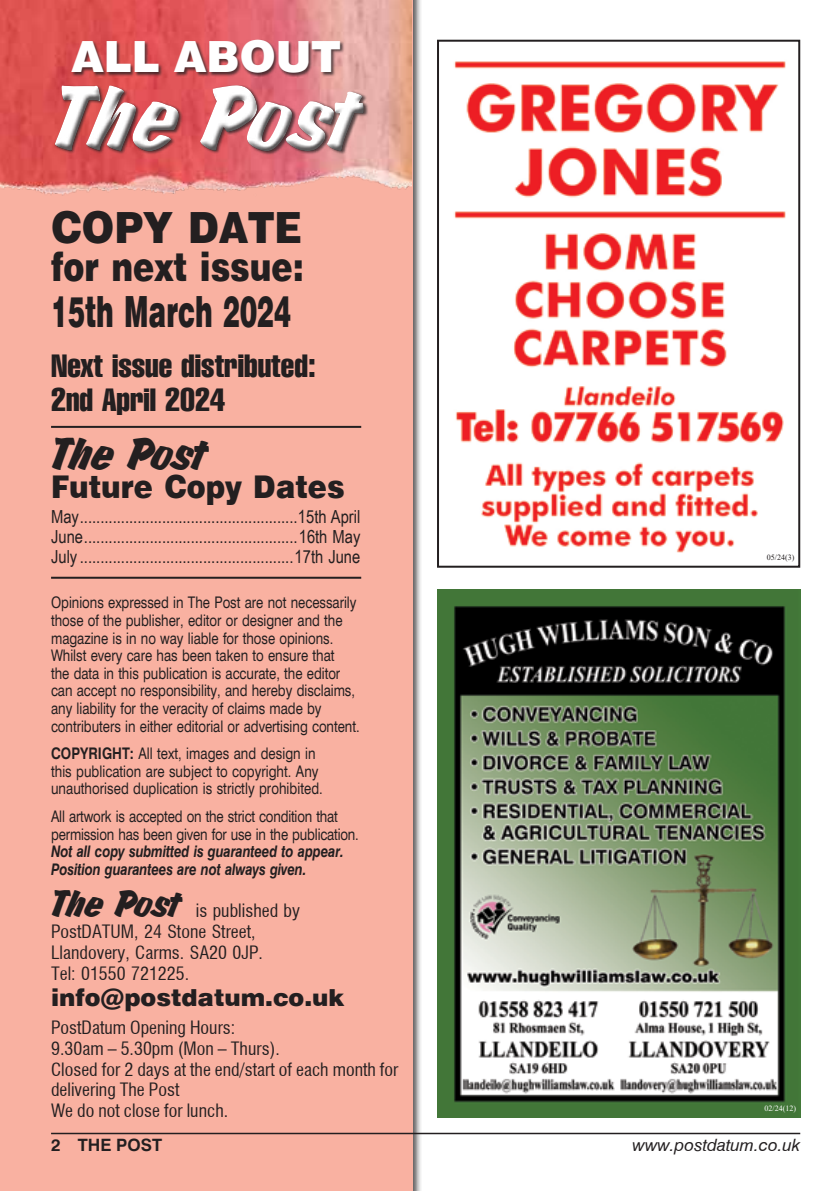
<style>
.page{position:relative;width:840px;height:1191px;background:#fff}
.page>*{position:absolute;margin:0;border:0;box-sizing:border-box;transform-origin:0 0}
.t1{font:italic 96px "Brushwood";color:#fff}
.t2{font:italic 48px "Brushwood";color:#231f20}
.t3{font:900 44px "Vetica";color:#231f20;scale:.59 1}
.t4{font:900 44px "Vetica";color:#231f20;scale:.9 1}
.t5{font:900 44px "Vetica";color:#fff}
.t6{font:900 40px "Vetica";color:#231f20;scale:.8 1}
.t7{font:italic 40px "Brushwood";color:#231f20}
.t8{font:32px/34px "Vetica Cndn";color:#231f20}
.t9{font:900 32px "Vetica";color:#231f20;scale:.9 1}
.t10{font:900 24px "Vetica";color:#231f20}
.t11{font:18px/20.8px "Vetica Narrow";color:#231f20}
.t12{font:18px/20px "Arial Narrow";color:#231f20;text-align:justify}
.t13{font:italic 17px "Vetica";color:#231f20}
.t14{font:700 17px "Vetica";color:#231f20}
.t15{font:16px/17.6px "Vetica";letter-spacing:-.005em;color:#231f20;scale:.83 1}
.t16{font:italic 700 16px/17.6px "Vetica";letter-spacing:-.015em;color:#231f20;scale:.83 1}
.t17{font:8px "Times New Roman";color:#fff}
.t18{font:8px "Times New Roman";color:#231f20}
.s1{font-weight:700}
</style>
<div class="page">
<div style="left:0;top:0;width:422px;height:1191px;background:#231f20;opacity:.75"></div>
<div style="left:0;top:0;width:412px;height:1191px;background:#f9b1a1"></div>
<img style="left:0;top:0;width:411px;height:196px">
<hr style="left:51px;top:577px;width:310px;height:2px;background:#231f20">
<hr style="left:51px;top:426px;width:310px;height:2px;background:#231f20">
<div style="left:71px;top:40px;width:273px;height:37px;background:#231f20;opacity:.75"></div>
<div style="left:49px;top:79px;width:318px;height:69px;background:#fff;opacity:.75"></div>
<div style="left:50px;top:85px;width:319px;height:72px;background:#231f20;opacity:.75"></div>
<img style="left:454px;top:61px;width:332px;height:492px">
<div style="left:437px;top:40px;width:362px;height:527px;border:2px solid #231f20"></div>
<img style="left:437px;top:590px;width:362px;height:527px">
<hr style="left:51px;top:1132px;width:748px;height:2px;background:#231f20">
<h3 class="t5" style="left:71px;top:30px;width:260px">All about</h3>
<h1 class="t1" style="left:53px;top:62px;width:308px">The Post</h1>
<h3 class="t4" style="left:51px;top:201px;width:280px">Copy date</h3>
<h3 class="t6" style="left:51px;top:243px;width:317px">for next issue:</h3>
<h3 class="t3" style="left:51px;top:285px;width:408px">15th March 2024</h3>
<h3 class="t8" style="left:51px;top:349px;width:266px">Next issue distributed:<br>2nd April 2024</h3>
<h2 class="t2" style="left:51px;top:426px;width:157px">The Post</h2>
<h3 class="t9" style="left:51px;top:467px;width:327px">Future Copy Dates</h3>
<p class="t12" style="left:51px;top:506px;width:310px">May.....................................................15th April June....................................................16th May July ....................................................17th June</p>
<p class="t15" style="left:51px;top:594px;width:373px">Opinions expressed in The Post are not necessarily those of the publisher, editor or designer and the magazine is in no way liable for those opinions.<br>Whilst every care has been taken to ensure that<br>the data in this publication is accurate, the editor can accept no responsibility, and hereby disclaims, any liability for the veracity of claims made by contributers in either editorial or advertising content.</p>
<p class="t15" style="left:51px;top:744px;width:329px"><span class="s1">COPYRIGHT:</span> All text, images and design in this publication are subject to copyright. Any unauthorised duplication is strictly prohibited.</p>
<p class="t15" style="left:51px;top:807px;width:372px">All artwork is accepted on the strict condition that permission has been given for use in the publication.</p>
<p class="t16" style="left:51px;top:842px;width:354px">Not all copy submitted is guaranteed to appear.<br>Position guarantees are not always given.</p>
<h3 class="t7" style="left:51px;top:880px;width:131px">The Post</h3>
<p class="t11" style="left:51px;top:900px;width:250px;text-indent:145px">is published by<br>PostDATUM, 24 Stone Street,<br>Llandovery, Carms. SA20 0JP.<br>Tel: 01550 721225.</p>
<h3 class="t10" style="left:51px;top:983px;width:295px">info@postdatum.co.uk</h3>
<p class="t11" style="left:51px;top:1017px;width:349px">PostDatum Opening Hours:<br>9.30am – 5.30pm (Mon – Thurs).<br>Closed for 2 days at the end/start of each month for delivering The Post<br>We do not close for lunch.</p>
<p class="t18" style="left:766px;top:552px;width:29px">05/24(3)</p>
<p class="t17" style="left:764px;top:1102px;width:33px">02/24(12)</p>
<p class="t14" style="left:51px;top:1135px;width:113px">2 THE POST</p>
<p class="t13" style="left:632px;top:1135px;width:169px">www.postdatum.co.uk</p>
</div>
